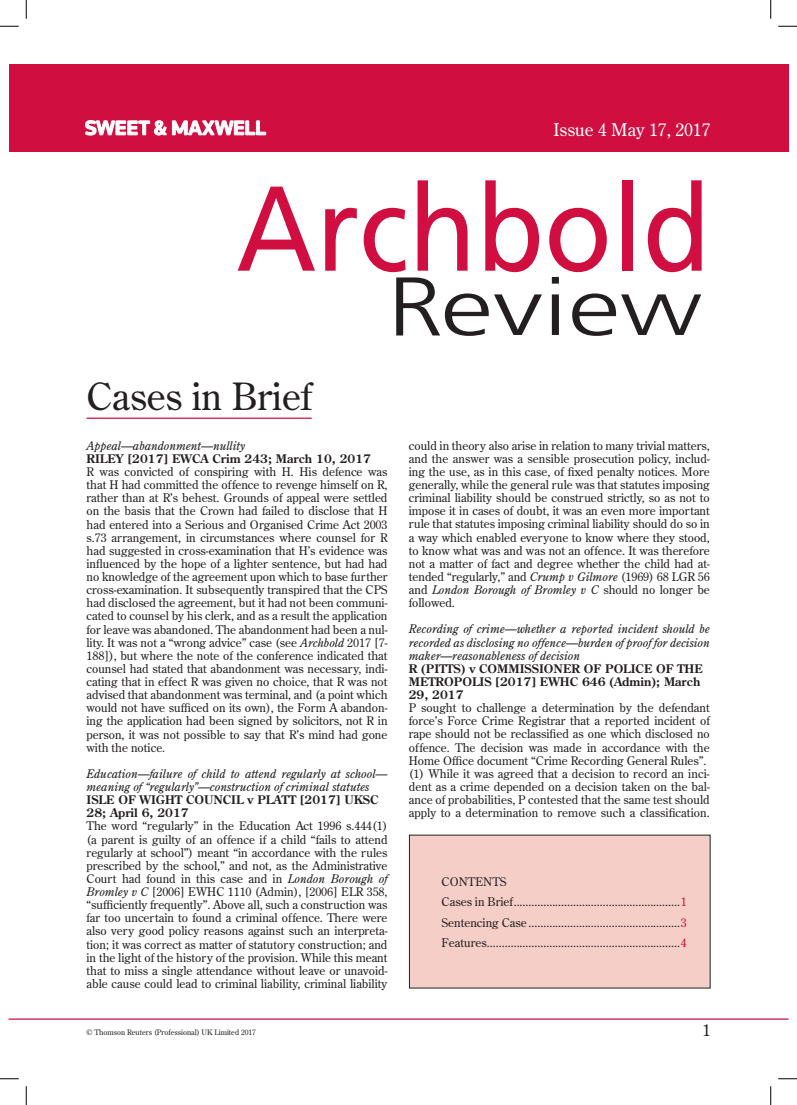
<style>
.page{position:relative;width:797px;height:1105px;background:#fff}
.page>*{position:absolute;margin:0;border:0;box-sizing:border-box;transform-origin:0 0}
.t1{font:120.5px "Frutiger";color:#d10e40;scale:.92 1}
.t2{font:300 79.5px "Frutiger";color:#231f20;scale:1.32 1}
.t3{font:37.5px "Century Old Style";color:#231f20}
.t4{font:17.5px "Century Old Style";color:#fff}
.t5{font:16.25px "Century Old Style";color:#231f20}
.t6{font:11.88px/13.1px "Century Old Style";color:#231f20;text-align:justify}
.t7{font:italic 11.88px/13.1px "Century Old Style";color:#231f20}
.t8{font:700 11.88px/13.1px "Century Old Style";color:#231f20}
.t9{font:7.5px "Century Old Style";color:#231f20}
.s1{font-size:83.12px}
.s2{font-style:italic}
.s3{color:#d10e40}
</style>
<div class="page">
<div style="left:9px;top:64px;width:779px;height:87px;background:#d10e40"></div>
<hr style="left:9px;top:1018px;width:779px;height:2px;background:#d10e40">
<div style="left:409px;top:835px;width:301px;height:153px;background:#f5cec7"></div>
<hr style="left:86px;top:418px;width:226px;height:1px;background:#d10e40">
<svg style="left:85px;top:120px;width:81px;height:15px"></svg>
<svg style="left:172px;top:121px;width:94px;height:14px"></svg>
<svg style="left:0;top:25px;width:19px;height:2px"></svg>
<svg style="left:778px;top:25px;width:19px;height:2px"></svg>
<svg style="left:0;top:1078px;width:19px;height:1px"></svg>
<svg style="left:778px;top:1078px;width:19px;height:1px"></svg>
<svg style="left:25px;top:0;width:2px;height:19px"></svg>
<svg style="left:25px;top:1086px;width:2px;height:19px"></svg>
<svg style="left:770px;top:0;width:1px;height:19px"></svg>
<svg style="left:770px;top:1086px;width:1px;height:19px"></svg>
<h3 class="t4" style="left:553px;top:118px;width:158px">Issue 4 May 17, 2017</h3>
<h1 class="t1" style="left:236px;top:158px;width:517px">Archbold</h1>
<h2 class="t2" style="left:387px;top:262px;width:240px"><span class="s1">R</span>eview</h2>
<h3 class="t3" style="left:86px;top:372px;width:227px">Cases in Brief</h3>
<p class="t7" style="left:86px;top:439px;width:160px">Appeal—abandonment—nullity</p>
<p class="t8" style="left:86px;top:452px;width:286px">RILEY [2017] EWCA Crim 243; March 10, 2017</p>
<p class="t6" style="left:86px;top:465px;width:302px">R was convicted of conspiring with H. His defence was that H had committed the offence to revenge himself on R, rather than at R’s behest. Grounds of appeal were settled on the basis that the Crown had failed to disclose that H had entered into a Serious and Organised Crime Act 2003 s.73 arrangement, in circumstances where counsel for R had suggested in cross-examination that H’s evidence was influenced by the hope of a lighter sentence, but had had no knowledge of the agreement upon which to base further cross-examination. It subsequently transpired that the CPS had disclosed the agreement, but it had not been communi&shy;cated to counsel by his clerk, and as a result the application for leave was abandoned. The abandonment had been a nul&shy;lity. It was not a “wrong advice” case (see <span class="s2">Archbold</span> 2017 [7- 188]), but where the note of the conference indicated that counsel had stated that abandonment was necessary, indi&shy;cating that in effect R was given no choice, that R was not advised that abandonment was terminal, and (a point which would not have sufficed on its own), the Form A abandon&shy;ing the application had been signed by solicitors, not R in person, it was not possible to say that R’s mind had gone with the notice.</p>
<p class="t7" style="left:86px;top:767px;width:302px">Education—failure of child to attend regularly at school— meaning of “regularly”—construction of criminal statutes</p>
<p class="t8" style="left:86px;top:793px;width:293px">ISLE OF WIGHT COUNCIL v PLATT [2017] UKSC<br>28; April 6, 2017</p>
<p class="t6" style="left:86px;top:819px;width:302px">The word “regularly” in the Education Act 1996 s.444(1) (a parent is guilty of an offence if a child “fails to attend regularly at school”) meant “in accordance with the rules prescribed by the school,” and not, as the Administrative Court had found in this case and in <span class="s2">London Borough of Bromley v C</span> [2006] EWHC 1110 (Admin), [2006] ELR 358, “sufficiently frequently”. Above all, such a construction was far too uncertain to found a criminal offence. There were also very good policy reasons against such an interpreta&shy;tion; it was correct as matter of statutory construction; and in the light of the history of the provision. While this meant that to miss a single attendance without leave or unavoid&shy;able cause could lead to criminal liability, criminal liability</p>
<p class="t6" style="left:409px;top:439px;width:302px">could in theory also arise in relation to many trivial matters, and the answer was a sensible prosecution policy, includ&shy;ing the use, as in this case, of fixed penalty notices. More generally, while the general rule was that statutes imposing criminal liability should be construed strictly, so as not to impose it in cases of doubt, it was an even more important rule that statutes imposing criminal liability should do so in a way which enabled everyone to know where they stood, to know what was and was not an offence. It was therefore not a matter of fact and degree whether the child had at&shy;tended “regularly,” and <span class="s2">Crump v Gilmore</span> (1969) 68 LGR 56 and <span class="s2">London Borough of Bromley v C</span> should no longer be followed.</p>
<p class="t7" style="left:409px;top:622px;width:302px;text-align:justify">Recording of crime—whether a reported incident should be recorded as disclosing no offence—burden of proof for decision maker—reasonableness of decision</p>
<p class="t8" style="left:409px;top:662px;width:295px">R (PITTS) v COMMISSIONER OF POLICE OF THE<br>METROPOLIS [2017] EWHC 646 (Admin); March<br>29, 2017</p>
<p class="t6" style="left:409px;top:701px;width:302px;text-align:left">P sought to challenge a determination by the defendant force’s Force Crime Registrar that a reported incident of rape should not be reclassified as one which disclosed no offence. The decision was made in accordance with the Home Office document “Crime Recording General Rules”. (1) While it was agreed that a decision to record an inci&shy;dent as a crime depended on a decision taken on the bal&shy;ance of probabilities, P contested that the same test should apply to a determination to remove such a classification.</p>
<p class="t6" style="left:441px;top:871px;width:246px;line-height:20.5px;text-align:left">CONTENTS<br>Cases in Brief........................................................<span class="s3">1<br></span>Sentencing Case ...................................................<span class="s3">3<br></span>Features.................................................................<span class="s3">4</span></p>
<p class="t9" style="left:86px;top:1028px;width:171px">© Thomson Reuters (Professional) UK Limited 2017</p>
<h3 class="t5" style="left:702px;top:1020px;width:10px">1</h3>
</div>
